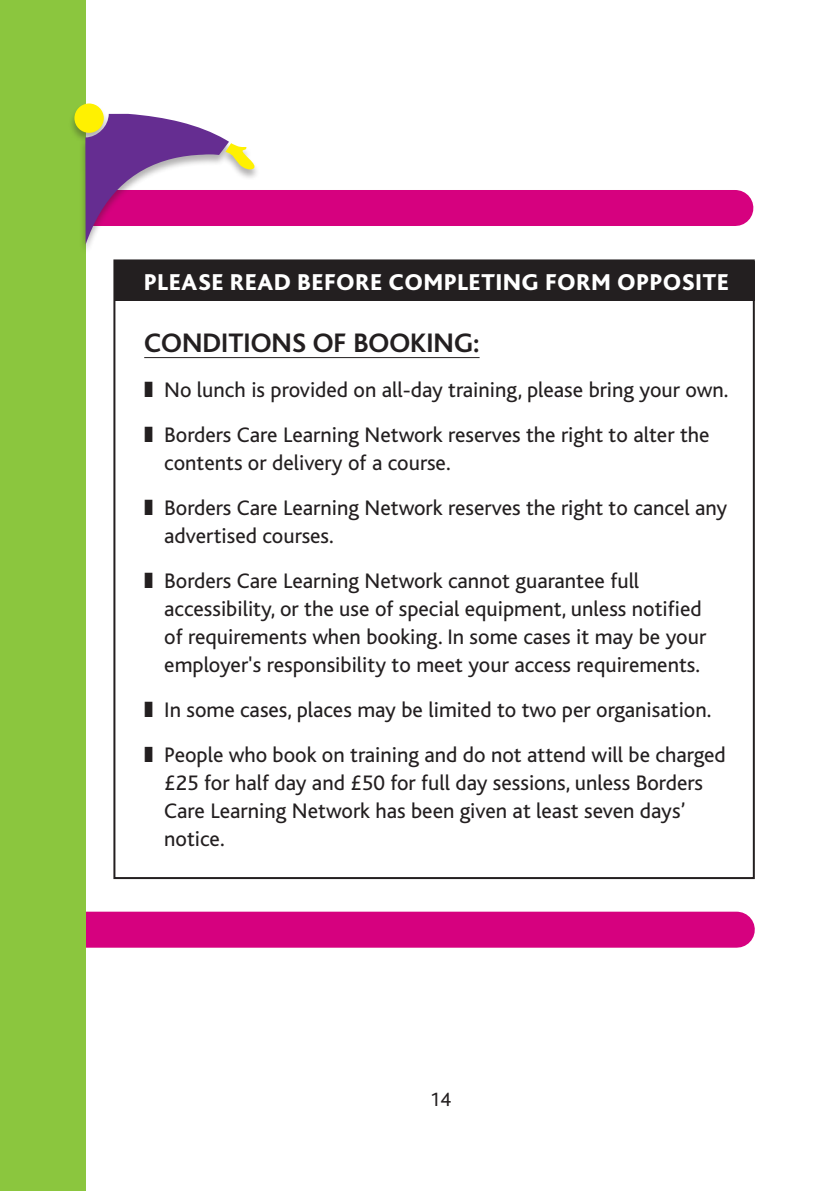
<style>
.page{position:relative;width:840px;height:1191px;background:#fff}
.page>*{position:absolute;margin:0;border:0;box-sizing:border-box;transform-origin:0 0}
.t1{font:700 28px "Bliss";color:#231f20}
.t2{font:800 24px "Bliss";letter-spacing:.04em;color:#fff}
.t3{font:22px/45px "Bliss";color:#231f20}
.t4{font:20px "Bliss";color:#231f20}
</style>
<div class="page">
<div style="left:0;top:190px;width:735px;height:36px;background:#d6017f"></div>
<div style="left:0;top:911px;width:736px;height:36px;background:#d6017f"></div>
<div style="left:114px;top:261px;width:640px;height:39px;background:#231f20"></div>
<hr style="left:144px;top:357px;width:335px;height:1px;background:#231f20">
<div style="left:0;top:0;width:85px;height:1191px;background:#8bc63e"></div>
<div style="left:68px;top:103px;width:192px;height:152px;background:#231f20;opacity:.35"></div>
<div style="left:74px;top:103px;width:30px;height:30px;background:#fff101;border-radius:50%"></div>
<svg style="left:85px;top:114px;width:174px;height:130px"></svg>
<p class="t2" style="left:144px;top:269px;width:585px">PLEASE READ BEFORE COMPLETING FORM OPPOSITE</p>
<p class="t1" style="left:144px;top:328px;width:52px">CONDITI</p>
<p class="t1" style="left:250px;top:328px;width:230px">ONS OF BOOKING:</p>
<p class="t3" style="left:144px;top:367px;width:585px">❚ No lunch is provided on all-day training, please bring your own. ❚ Borders Care Learning Network reserves the right to alter the</p>
<p class="t3" style="left:144px;top:440px;width:584px;text-indent:20px">contents or delivery of a course.<br>❚ Borders Care Learning Network reserves the right to cancel any</p>
<p class="t3" style="left:144px;top:513px;width:496px;text-indent:20px">advertised courses.<br>❚ Borders Care Learning Network cannot guarantee full</p>
<p class="t3" style="left:164px;top:595px;width:543px;line-height:28px">accessibility, or the use of special equipment, unless notified of requirements when booking. In some cases it may be your employer's responsibility to meet your access requirements.</p>
<p class="t3" style="left:144px;top:687px;width:582px">❚ In some cases, places may be limited to two per organisation. ❚ People who book on training and do not attend will be charged</p>
<p class="t3" style="left:164px;top:769px;width:540px;line-height:28px">£25 for half day and £50 for full day sessions, unless Borders<br>Care Learning Network has been given at least seven days’ notice.</p>
<p class="t4" style="left:429px;top:1088px;width:22px">14</p>
</div>
